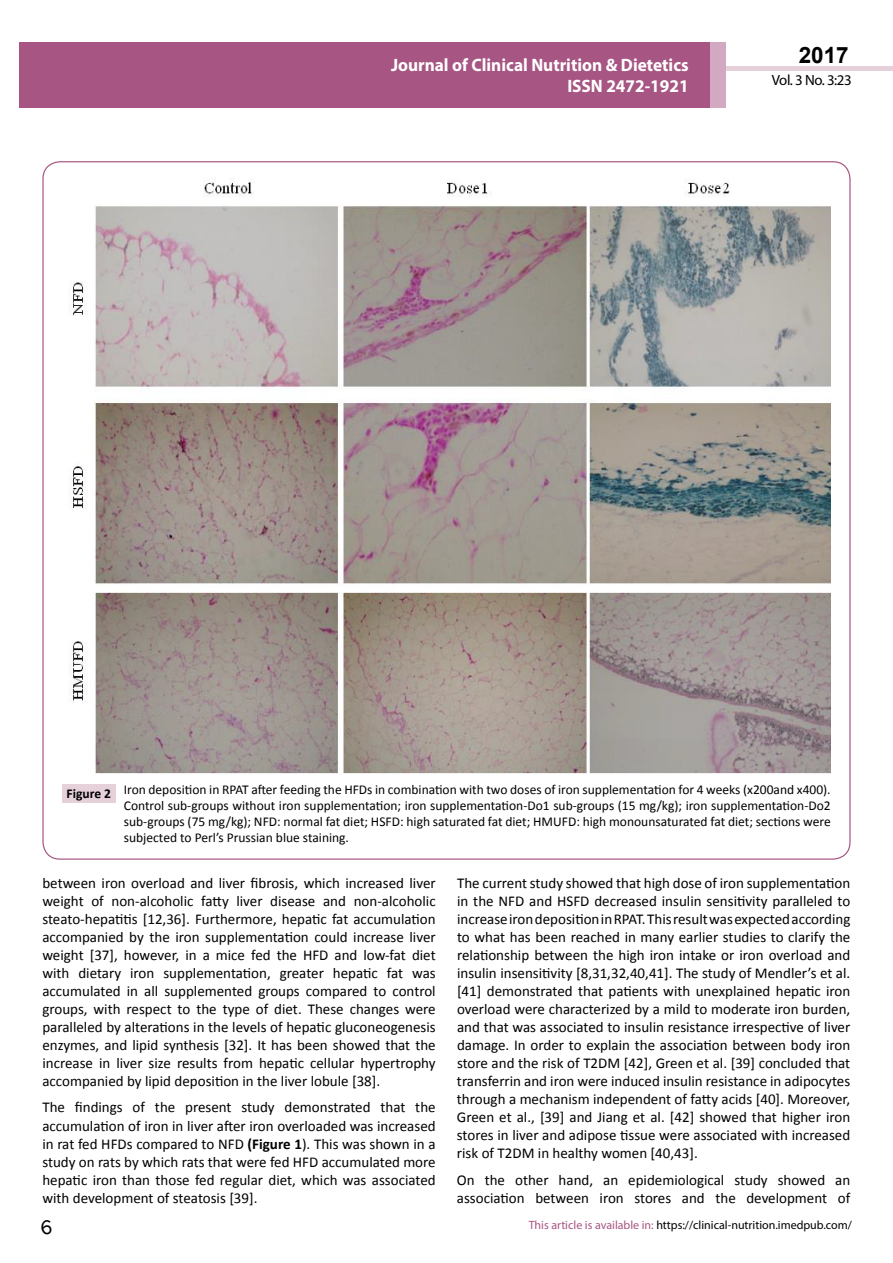
<style>
.page{position:relative;width:893px;height:1263px;background:#fff}
.page>*{position:absolute;margin:0;border:0;box-sizing:border-box;transform-origin:0 0}
.t1{font:25.5px "Tunga";color:#000}
.t2{font:700 22.5px "Arial";color:#000}
.t3{font:700 18px/21.6px "Myriad Pro";color:#fff;text-align:right;scale:.96 1}
.t4{font:15px/18px "Calibri";color:#000;text-align:justify}
.t5{font:14.85px "Myriad Pro";letter-spacing:-.03em;color:#000}
.t6{font:13.5px/16.2px "Calibri";color:#000;text-align:justify}
.t7{font:12px "Myriad Pro";color:#000}
.s1{font-weight:700}
.s2{color:#a75583}
</style>
<div class="page">
<div style="left:722px;top:66px;width:171px;height:5px;background:#e6d1db"></div>
<div style="left:19px;top:42px;width:706px;height:66px;background:#a75583"></div>
<div style="left:710px;top:42px;width:15px;height:66px;background:#d2a9c0"></div>
<div style="left:62px;top:784px;width:53px;height:18px;background:#e6d1db"></div>
<img style="left:70px;top:179px;width:761px;height:595px">
<p class="t3" style="left:391px;top:53px;width:311px">Journal of Clinical Nutrition &amp; Dietetics<br>ISSN 2472-1921</p>
<h2 class="t2" style="left:799px;top:40px;width:52px">2017</h2>
<p class="t5" style="left:772px;top:71px;width:81px">Vol. 3 No. 3:23</p>
<p class="t6" style="left:124px;top:781px;width:708px;text-indent:-57px"><span class="s1">Figure 2</span> Iron deposition in RPAT after feeding the HFDs in combination with two doses of iron supplementation for 4 weeks (x200and x400).<br>Control sub-groups without iron supplementation; iron supplementation-Do1 sub-groups (15 mg/kg); iron supplementation-Do2 sub-groups (75 mg/kg); NFD: normal fat diet; HSFD: high saturated fat diet; HMUFD: high monounsaturated fat diet; sections were subjected to Perl’s Prussian blue staining.</p>
<p class="t4" style="left:42px;top:874px;width:395px">between iron overload and liver fibrosis, which increased liver weight of non-alcoholic fatty liver disease and non-alcoholic steato-hepatitis [12,36]. Furthermore, hepatic fat accumulation accompanied by the iron supplementation could increase liver weight [37], however, in a mice fed the HFD and low-fat diet with dietary iron supplementation, greater hepatic fat was accumulated in all supplemented groups compared to control groups, with respect to the type of diet. These changes were paralleled by alterations in the levels of hepatic gluconeogenesis enzymes, and lipid synthesis [32]. It has been showed that the increase in liver size results from hepatic cellular hypertrophy accompanied by lipid deposition in the liver lobule [38].</p>
<p class="t4" style="left:42px;top:1098px;width:395px">The findings of the present study demonstrated that the accumulation of iron in liver after iron overloaded was increased in rat fed HFDs compared to NFD <span class="s1">(Figure 1</span>). This was shown in a study on rats by which rats that were fed HFD accumulated more hepatic iron than those fed regular diet, which was associated with development of steatosis [39].</p>
<p class="t4" style="left:457px;top:874px;width:395px">The current study showed that high dose of iron supplementation in the NFD and HSFD decreased insulin sensitivity paralleled to increaseirondepositioninRPAT.Thisresultwasexpectedaccording to what has been reached in many earlier studies to clarify the relationship between the high iron intake or iron overload and insulin insensitivity [8,31,32,40,41]. The study of Mendler’s et al. [41] demonstrated that patients with unexplained hepatic iron overload were characterized by a mild to moderate iron burden, and that was associated to insulin resistance irrespective of liver damage. In order to explain the association between body iron store and the risk of T2DM [42], Green et al. [39] concluded that transferrin and iron were induced insulin resistance in adipocytes through a mechanism independent of fatty acids [40]. Moreover, Green et al., [39] and Jiang et al. [42] showed that higher iron stores in liver and adipose tissue were associated with increased risk of T2DM in healthy women [40,43].</p>
<p class="t4" style="left:457px;top:1170px;width:395px">On the other hand, an epidemiological study showed an association between iron stores and the development of</p>
<h1 class="t1" style="left:40px;top:1210px;width:14px">6</h1>
<p class="t7" style="left:529px;top:1218px;width:325px"><span class="s2">This article is available in:</span> https://clinical-nutrition.imedpub.com/</p>
</div>
